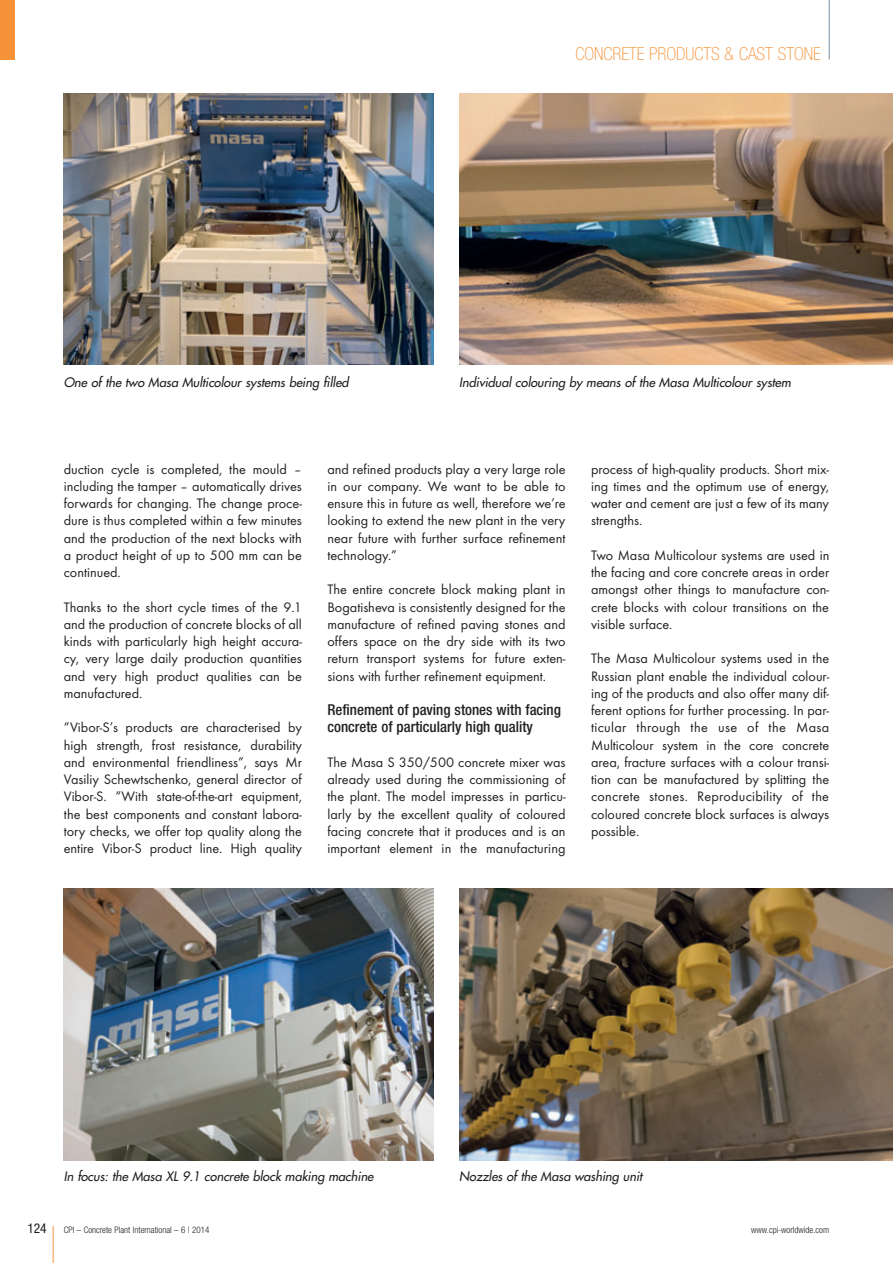
<style>
.page{position:relative;width:893px;height:1263px;background:#fff}
.page>*{position:absolute;margin:0;border:0;box-sizing:border-box;transform-origin:0 0}
.t1{font:100 condensed 18px "Helvetica Neue";color:#f69238}
.t2{font:500 condensed 15px/17.2px "Helvetica Neue";color:#231f20}
.t3{font:14.25px/17.2px "Futura T";color:#231f20;text-align:justify}
.t4{font:condensed 13.5px "Helvetica Neue";color:#231f20}
.t5{font:italic 12.75px "Futura";letter-spacing:-.005em;color:#231f20}
.t6{font:300 condensed 9px "Helvetica Neue";color:#231f20}
</style>
<div class="page">
<img style="left:64px;top:94px;width:370px;height:271px">
<img style="left:459px;top:94px;width:434px;height:271px">
<img style="left:64px;top:889px;width:370px;height:271px">
<img style="left:459px;top:889px;width:434px;height:271px">
<hr style="left:53px;top:1226px;width:1px;height:37px;background:#f69238">
<hr style="left:829px;top:0;width:1px;height:60px;background:#73909f">
<div style="left:0;top:0;width:15px;height:60px;background:#f69238"></div>
<p class="t1" style="left:575px;top:43px;width:247px">CONCRETE PRODUCTS &amp; CAST STONE</p>
<p class="t5" style="left:64px;top:374px;width:289px">One of the two Masa Multicolour systems being filled</p>
<p class="t5" style="left:459px;top:374px;width:336px">Individual colouring by means of the Masa Multicolour system</p>
<p class="t3" style="left:64px;top:460px;width:240px">duction cycle is completed, the mould – including the tamper – automatically drives forwards for changing. The change proce&shy;dure is thus completed within a few minutes and the production of the next blocks with a product height of up to 500 mm can be continued.</p>
<p class="t3" style="left:64px;top:598px;width:240px">Thanks to the short cycle times of the 9.1 and the production of concrete blocks of all kinds with particularly high height accura&shy;cy, very large daily production quantities and very high product qualities can be manufactured.</p>
<p class="t3" style="left:64px;top:719px;width:240px">“Vibor-S’s products are characterised by high strength, frost resistance, durability and environmental friendliness”, says Mr Vasiliy Schewtschenko, general director of Vibor-S. “With state-of-the-art equipment, the best components and constant labora&shy;tory checks, we offer top quality along the entire Vibor-S product line. High quality</p>
<p class="t3" style="left:327px;top:460px;width:240px">and refined products play a very large role in our company. We want to be able to ensure this in future as well, therefore we’re looking to extend the new plant in the very near future with further surface refinement technology.”</p>
<p class="t3" style="left:327px;top:581px;width:240px">The entire concrete block making plant in Bogatisheva is consistently designed for the manufacture of refined paving stones and offers space on the dry side with its two return transport systems for future exten&shy;sions with further refinement equipment.</p>
<p class="t2" style="left:327px;top:701px;width:235px">Refinement of paving stones with facing concrete of particularly high quality</p>
<p class="t3" style="left:327px;top:753px;width:240px">The Masa S 350/500 concrete mixer was already used during the commissioning of the plant. The model impresses in particu&shy;larly by the excellent quality of coloured facing concrete that it produces and is an important element in the manufacturing</p>
<p class="t3" style="left:591px;top:460px;width:240px">process of high-quality products. Short mix&shy;ing times and the optimum use of energy, water and cement are just a few of its many strengths.</p>
<p class="t3" style="left:591px;top:546px;width:240px">Two Masa Multicolour systems are used in the facing and core concrete areas in order amongst other things to manufacture con&shy;crete blocks with colour transitions on the visible surface.</p>
<p class="t3" style="left:591px;top:650px;width:240px">The Masa Multicolour systems used in the Russian plant enable the individual colour&shy;ing of the products and also offer many dif&shy;ferent options for further processing. In par&shy;ticular through the use of the Masa Multicolour system in the core concrete area, fracture surfaces with a colour transi&shy;tion can be manufactured by splitting the concrete stones. Reproducibility of the coloured concrete block surfaces is always possible.</p>
<p class="t5" style="left:64px;top:1168px;width:314px">In focus: the Masa XL 9.1 concrete block making machine</p>
<p class="t5" style="left:459px;top:1168px;width:187px">Nozzles of the Masa washing unit</p>
<p class="t4" style="left:27px;top:1220px;width:21px">124</p>
<p class="t6" style="left:64px;top:1224px;width:147px">CPI – Concrete Plant International – 6 | 2014</p>
<p class="t6" style="left:751px;top:1224px;width:79px">www.cpi-worldwide.com</p>
</div>
